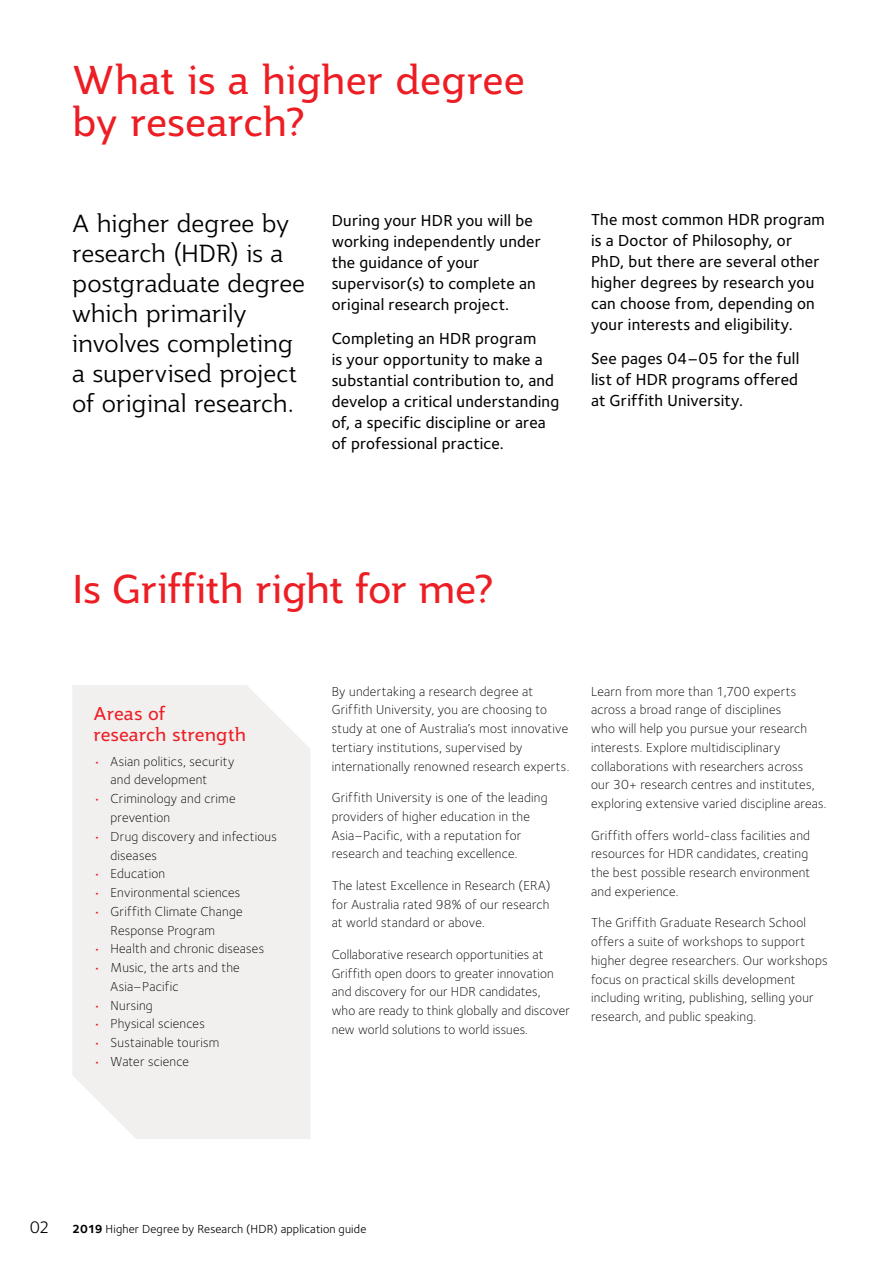
<style>
.page{position:relative;width:893px;height:1263px;background:#fff}
.page>*{position:absolute;margin:0;border:0;box-sizing:border-box;transform-origin:0 0}
.t1{font:39px/42px "Jotia";letter-spacing:-.005em;color:#ed1d24}
.t2{font:300 24px/30px "Jotia";letter-spacing:-.005em;color:#000}
.t3{font:18px/21px "Jotia";letter-spacing:.005em;color:#ed1d24}
.t4{font:17.25px "Foundry Sterling";color:#000}
.t5{font:500 16.5px/21px "Foundry Sterling";letter-spacing:.015em;color:#000}
.t6{font:300 13.5px/18.8px "Foundry Sterling";letter-spacing:.015em;color:#000}
.t7{font:12.15px "Foundry Sterling";letter-spacing:.01em;color:#000}
.s1{color:#ed1d24}
.s2{font-weight:700}
</style>
<div class="page">
<div style="left:72px;top:685px;width:238px;height:454px;background:#f1f0ef"></div>
<h1 class="t1" style="left:72px;top:59px;width:454px">What is a higher degree by research?</h1>
<h2 class="t2" style="left:72px;top:208px;width:234px">A higher degree by research (HDR) is a postgraduate degree which primarily involves completing a supervised project of original research.</h2>
<p class="t5" style="left:332px;top:210px;width:211px">During your HDR you will be working independently under the guidance of your supervisor(s) to complete an original research project.</p>
<p class="t5" style="left:332px;top:327px;width:229px">Completing an HDR program<br>is your opportunity to make a substantial contribution to, and develop a critical understanding of, a specific discipline or area of professional practice.</p>
<p class="t5" style="left:591px;top:209px;width:235px">The most common HDR program is a Doctor of Philosophy, or<br>PhD, but there are several other higher degrees by research you can choose from, depending on your interests and eligibility.</p>
<p class="t5" style="left:591px;top:348px;width:210px;text-align:justify">See pages 04–05 for the full list of HDR programs offered at Griffith University.</p>
<h1 class="t1" style="left:72px;top:568px;width:423px">Is Griffith right for me?</h1>
<h3 class="t3" style="left:94px;top:703px;width:154px">Areas of<br>research strength</h3>
<p class="t6" style="left:111px;top:752px;width:125px;text-indent:-17px"><span class="s1">•</span> Asian politics, security and development</p>
<p class="t6" style="left:111px;top:789px;width:127px;text-indent:-17px"><span class="s1">•</span> Criminology and crime prevention</p>
<p class="t6" style="left:111px;top:827px;width:168px;text-indent:-17px"><span class="s1">•</span> Drug discovery and infectious diseases</p>
<p class="t6" style="left:94px;top:864px;width:73px"><span class="s1">•</span> Education</p>
<p class="t6" style="left:94px;top:883px;width:148px"><span class="s1">•</span> Environmental sciences</p>
<p class="t6" style="left:111px;top:902px;width:134px;text-indent:-17px"><span class="s1">•</span> Griffith Climate Change<br>Response Program</p>
<p class="t6" style="left:94px;top:939px;width:172px"><span class="s1">•</span> Health and chronic diseases</p>
<p class="t6" style="left:111px;top:958px;width:131px;text-indent:-17px"><span class="s1">•</span> Music, the arts and the<br>Asia–Pacific</p>
<p class="t6" style="left:94px;top:995px;width:61px"><span class="s1">•</span> Nursing</p>
<p class="t6" style="left:94px;top:1014px;width:113px"><span class="s1">•</span> Physical sciences</p>
<p class="t6" style="left:94px;top:1033px;width:127px"><span class="s1">•</span> Sustainable tourism</p>
<p class="t6" style="left:94px;top:1052px;width:97px"><span class="s1">•</span> Water science</p>
<p class="t6" style="left:332px;top:681px;width:239px">By undertaking a research degree at Griffith University, you are choosing to study at one of Australia’s most innovative tertiary institutions, supervised by internationally renowned research experts.</p>
<p class="t6" style="left:332px;top:788px;width:217px">Griffith University is one of the leading providers of higher education in the Asia–Pacific, with a reputation for research and teaching excellence.</p>
<p class="t6" style="left:332px;top:876px;width:220px;text-align:justify">The latest Excellence in Research (ERA) for Australia rated 98% of our research at world standard or above.</p>
<p class="t6" style="left:332px;top:945px;width:240px">Collaborative research opportunities at Griffith open doors to greater innovation and discovery for our HDR candidates,<br>who are ready to think globally and discover new world solutions to world issues.</p>
<p class="t6" style="left:591px;top:681px;width:237px">Learn from more than 1,700 experts across a broad range of disciplines<br>who will help you pursue your research interests. Explore multidisciplinary collaborations with researchers across<br>our 30+ research centres and institutes, exploring extensive varied discipline areas.</p>
<p class="t6" style="left:591px;top:826px;width:221px">Griffith offers world-class facilities and resources for HDR candidates, creating the best possible research environment and experience.</p>
<p class="t6" style="left:591px;top:913px;width:238px">The Griffith Graduate Research School offers a suite of workshops to support higher degree researchers. Our workshops focus on practical skills development including writing, publishing, selling your research, and public speaking.</p>
<p class="t4" style="left:30px;top:1217px;width:21px">02</p>
<p class="t7" style="left:72px;top:1222px;width:296px"><span class="s2">2019</span> Higher Degree by Research (HDR) application guide</p>
</div>
